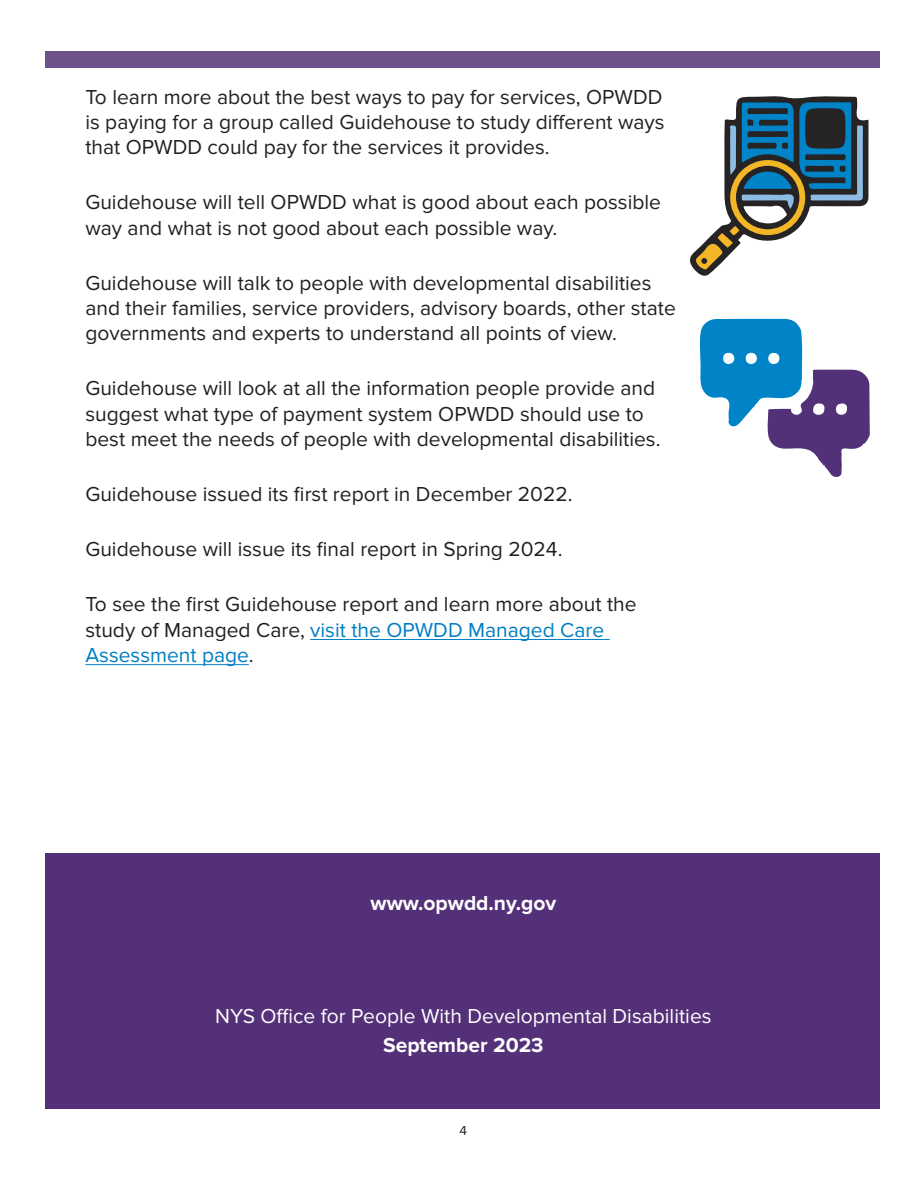
<style>
.page{position:relative;width:918px;height:1188px;background:#fff}
.page>*{position:absolute;margin:0;border:0;box-sizing:border-box;transform-origin:0 0}
.t1{font:21px/25.2px "Proxima Nova";color:#231f20}
.t2{font:21px/28.2px "Proxima Nova";color:#fff;text-align:center}
.t3{font:700 21px "Proxima Nova";color:#fff}
.t4{font:13.5px "Proxima Nova";color:#231f20}
.s1{color:#007ec3}
.s2{font-weight:700}
</style>
<div class="page">
<hr style="left:310px;top:639px;width:294px;height:1px;background:#007ec3">
<hr style="left:85px;top:664px;width:164px;height:1px;background:#007ec3">
<div style="left:45px;top:51px;width:834px;height:17px;background:#6d518a"></div>
<div style="left:45px;top:853px;width:834px;height:256px;background:#543078"></div>
<svg style="left:699px;top:319px;width:171px;height:158px"></svg>
<svg style="left:690px;top:96px;width:179px;height:180px"></svg>
<p class="t1" style="left:85px;top:86px;width:581px;text-align:justify">To learn more about the best ways to pay for services, OPWDD is paying for a group called Guidehouse to study different ways that OPWDD could pay for the services it provides.</p>
<p class="t1" style="left:85px;top:192px;width:577px">Guidehouse will tell OPWDD what is good about each possible way and what is not good about each possible way.</p>
<p class="t1" style="left:85px;top:272px;width:592px">Guidehouse will talk to people with developmental disabilities and their families, service providers, advisory boards, other state governments and experts to understand all points of view.</p>
<p class="t1" style="left:85px;top:378px;width:577px">Guidehouse will look at all the information people provide and suggest what type of payment system OPWDD should use to best meet the needs of people with developmental disabilities.</p>
<p class="t1" style="left:85px;top:483px;width:489px">Guidehouse issued its first report in December 2022.</p>
<p class="t1" style="left:85px;top:539px;width:479px">Guidehouse will issue its final report in Spring 2024.</p>
<p class="t1" style="left:85px;top:594px;width:553px">To see the first Guidehouse report and learn more about the study of Managed Care, <span class="s1">visit the OPWDD Managed Care<br>Assessment page</span>.</p>
<p class="t3" style="left:371px;top:896px;width:187px">www.opwdd.ny.gov</p>
<p class="t2" style="left:215px;top:1004px;width:498px">NYS Office for People With Developmental Disabilities<br><span class="s2">September 2023</span></p>
<p class="t4" style="left:460px;top:1126px;width:9px">4</p>
</div>
